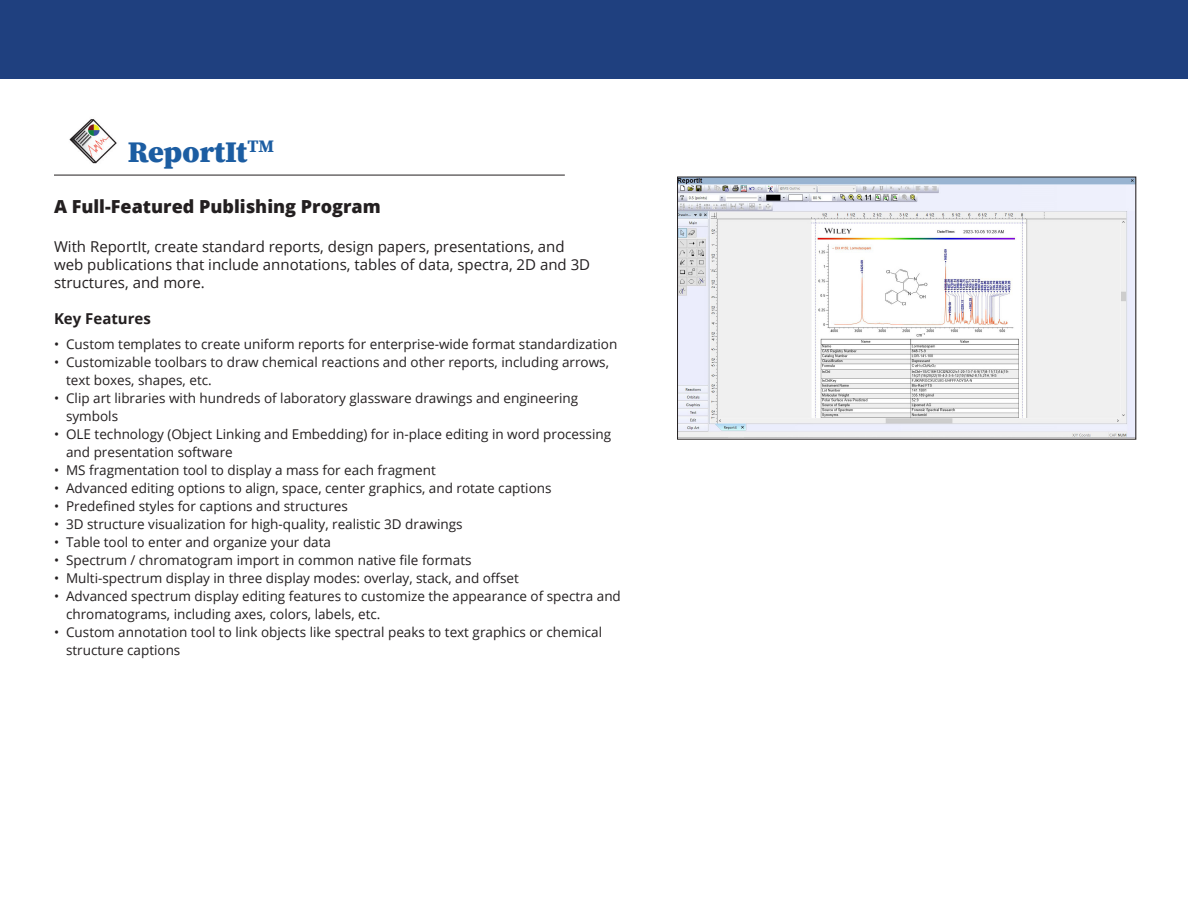
<style>
.page{position:relative;width:1188px;height:918px;background:#fff}
.page>*{position:absolute;margin:0;border:0;box-sizing:border-box;transform-origin:0 0}
.t1{font:900 30px "Source Serif Pro";letter-spacing:-.01em;color:#1c5da2}
.t2{font:800 18px "Open Sans";color:#231f20}
.t3{font:15px/18px "Open Sans";color:#231f20}
.t4{font:700 15px "Open Sans";color:#231f20}
.t5{font:13.5px/18px "Open Sans";color:#231f20}
</style>
<div class="page">
<div style="left:0;top:0;width:1188px;height:78px;background:#1f407f"></div>
<hr style="left:54px;top:175px;width:511px;height:1px;background:#231f20">
<img style="left:69px;top:119px;width:48px;height:45px">
<img style="left:679px;top:179px;width:455px;height:258px">
<p class="t1" style="left:128px;top:131px;width:148px">ReportIt<sup>TM</sup></p>
<p class="t2" style="left:54px;top:193px;width:328px">A Full-Featured Publishing Program</p>
<p class="t3" style="left:54px;top:238px;width:538px">With ReportIt, create standard reports, design papers, presentations, and web publications that include annotations, tables of data, spectra, 2D and 3D structures, and more.</p>
<p class="t4" style="left:54px;top:308px;width:98px">Key Features</p>
<p class="t5" style="left:54px;top:335px;width:565px">• Custom templates to create uniform reports for enterprise-wide format standardization</p>
<p class="t5" style="left:66px;top:353px;width:544px;text-indent:-12px">• Customizable toolbars to draw chemical reactions and other reports, including arrows, text boxes, shapes, etc.</p>
<p class="t5" style="left:66px;top:389px;width:514px;text-indent:-12px">• Clip art libraries with hundreds of laboratory glassware drawings and engineering symbols</p>
<p class="t5" style="left:66px;top:425px;width:547px;text-indent:-12px">• OLE technology (Object Linking and Embedding) for in-place editing in word processing and presentation software</p>
<p class="t5" style="left:54px;top:461px;width:383px">• MS fragmentation tool to display a mass for each fragment</p>
<p class="t5" style="left:54px;top:479px;width:499px">• Advanced editing options to align, space, center graphics, and rotate captions</p>
<p class="t5" style="left:54px;top:497px;width:295px">• Predefined styles for captions and structures</p>
<p class="t5" style="left:54px;top:515px;width:410px">• 3D structure visualization for high-quality, realistic 3D drawings</p>
<p class="t5" style="left:54px;top:533px;width:279px">• Table tool to enter and organize your data</p>
<p class="t5" style="left:54px;top:551px;width:419px">• Spectrum / chromatogram import in common native file formats</p>
<p class="t5" style="left:54px;top:569px;width:466px">• Multi-spectrum display in three display modes: overlay, stack, and offset</p>
<p class="t5" style="left:66px;top:587px;width:556px;text-indent:-12px">• Advanced spectrum display editing features to customize the appearance of spectra and chromatograms, including axes, colors, labels, etc.</p>
<p class="t5" style="left:66px;top:623px;width:538px;text-indent:-12px">• Custom annotation tool to link objects like spectral peaks to text graphics or chemical structure captions</p>
</div>
